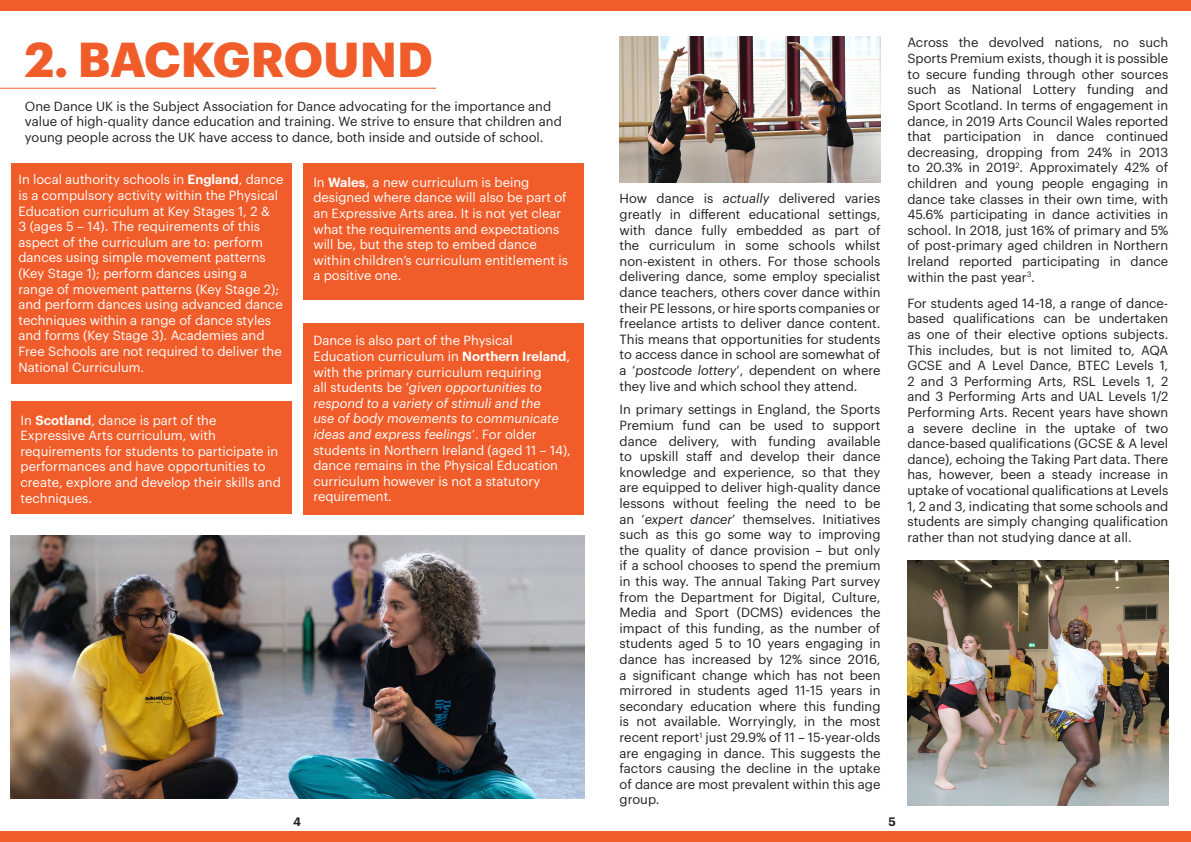
<style>
.page{position:relative;width:1191px;height:842px;background:#fff}
.page>*{position:absolute;margin:0;border:0;box-sizing:border-box;transform-origin:0 0}
.t1{font:700 48px "Graphik";color:#f15d2a}
.t2{font:13px/15.6px "Graphik";color:#231f20;text-align:justify}
.t3{font:13px/15.6px "Graphik";color:#fff}
.t4{font:600 12px "Graphik";color:#231f20}
.s1{font-weight:600}
.s2{font-style:italic}
</style>
<div class="page">
<div style="left:11px;top:402px;width:280px;height:112px;background:#f15d2a"></div>
<div style="left:303px;top:163px;width:281px;height:136px;background:#f15d2a"></div>
<div style="left:303px;top:323px;width:281px;height:192px;background:#f15d2a"></div>
<div style="left:11px;top:163px;width:280px;height:221px;background:#f15d2a"></div>
<img style="left:619px;top:36px;width:261px;height:147px">
<img style="left:907px;top:560px;width:261px;height:246px">
<img style="left:11px;top:536px;width:573px;height:262px">
<hr style="left:0;top:88px;width:436px;height:1px;background:#f15d2a">
<div style="left:0;top:832px;width:1191px;height:10px;background:#f15d2a"></div>
<div style="left:0;top:0;width:1191px;height:10px;background:#f15d2a"></div>
<p class="t1" style="left:25px;top:22px;width:409px">2. BACKGROUND</p>
<p class="t2" style="left:25px;top:97px;width:538px;text-align:left">One Dance UK is the Subject Association for Dance advocating for the importance and value of high-quality dance education and training. We strive to ensure that children and young people across the UK have access to dance, both inside and outside of school.</p>
<p class="t3" style="left:18px;top:171px;width:267px">In local authority schools in <span class="s1">England</span>, dance is a compulsory activity within the Physical Education curriculum at Key Stages 1, 2 &amp;<br>3 (ages 5 – 14). The requirements of this aspect of the curriculum are to: perform dances using simple movement patterns (Key Stage 1); perform dances using a range of movement patterns (Key Stage 2); and perform dances using advanced dance techniques within a range of dance styles and forms (Key Stage 3). Academies and Free Schools are not required to deliver the National Curriculum.</p>
<p class="t3" style="left:313px;top:173px;width:256px">In <span class="s1">Wales</span>, a new curriculum is being designed where dance will also be part of an Expressive Arts area. It is not yet clear what the requirements and expectations will be, but the step to embed dance within children’s curriculum entitlement is a positive one.</p>
<p class="t3" style="left:313px;top:332px;width:259px">Dance is also part of the Physical Education curriculum in <span class="s1">Northern Ireland</span>, with the primary curriculum requiring<br>all students be ‘<span class="s2">given opportunities to respond to a variety of stimuli and the<br>use of body movements to communicate ideas and express feelings</span>’. For older students in Northern Ireland (aged 11 – 14), dance remains in the Physical Education curriculum however is not a statutory requirement.</p>
<p class="t3" style="left:21px;top:411px;width:262px">In <span class="s1">Scotland</span>, dance is part of the Expressive Arts curriculum, with requirements for students to participate in performances and have opportunities to create, explore and develop their skills and techniques.</p>
<p class="t2" style="left:619px;top:190px;width:262px">How dance is <span class="s2">actually</span> delivered varies greatly in different educational settings, with dance fully embedded as part of the curriculum in some schools whilst non-existent in others. For those schools delivering dance, some employ specialist dance teachers, others cover dance within their PE lessons, or hire sports companies or freelance artists to deliver dance content.<br>This means that opportunities for students to access dance in school are somewhat of a ‘<span class="s2">postcode lottery</span>’, dependent on where they live and which school they attend.</p>
<p class="t2" style="left:619px;top:401px;width:262px">In primary settings in England, the Sports Premium fund can be used to support dance delivery, with funding available to upskill staff and develop their dance knowledge and experience, so that they are equipped to deliver high-quality dance lessons without feeling the need to be an ‘<span class="s2">expert dancer</span>’ themselves. Initiatives such as this go some way to improving the quality of dance provision – but only if a school chooses to spend the premium in this way. The annual Taking Part survey from the Department for Digital, Culture, Media and Sport (DCMS) evidences the impact of this funding, as the number of students aged 5 to 10 years engaging in dance has increased by 12% since 2016, a significant change which has not been mirrored in students aged 11-15 years in secondary education where this funding is not available. Worryingly, in the most recent report<sup>1</sup> just 29.9% of 11 – 15-year-olds are engaging in dance. This suggests the factors causing the decline in the uptake of dance are most prevalent within this age group.</p>
<p class="t4" style="left:293px;top:813px;width:9px">4</p>
<p class="t4" style="left:888px;top:813px;width:9px">5</p>
<p class="t2" style="left:907px;top:34px;width:262px">Across the devolved nations, no such Sports Premium exists, though it is possible to secure funding through other sources such as National Lottery funding and Sport Scotland. In terms of engagement in dance, in 2019 Arts Council Wales reported that participation in dance continued decreasing, dropping from 24% in 2013 to 20.3% in 2019<sup>2</sup>. Approximately 42% of children and young people engaging in dance take classes in their own time, with 45.6% participating in dance activities in school. In 2018, just 16% of primary and 5% of post-primary aged children in Northern Ireland reported participating in dance within the past year<sup>3</sup>.</p>
<p class="t2" style="left:907px;top:294px;width:262px">For students aged 14-18, a range of dance&shy;based qualifications can be undertaken as one of their elective options subjects.<br>This includes, but is not limited to, AQA GCSE and A Level Dance, BTEC Levels 1, 2 and 3 Performing Arts, RSL Levels 1, 2 and 3 Performing Arts and UAL Levels 1/2<br>Performing Arts. Recent years have shown a severe decline in the uptake of two dance-based qualifications (GCSE &amp; A level dance), echoing the Taking Part data. There has, however, been a steady increase in uptake of vocational qualifications at Levels 1, 2 and 3, indicating that some schools and students are simply changing qualification rather than not studying dance at all.</p>
</div>
